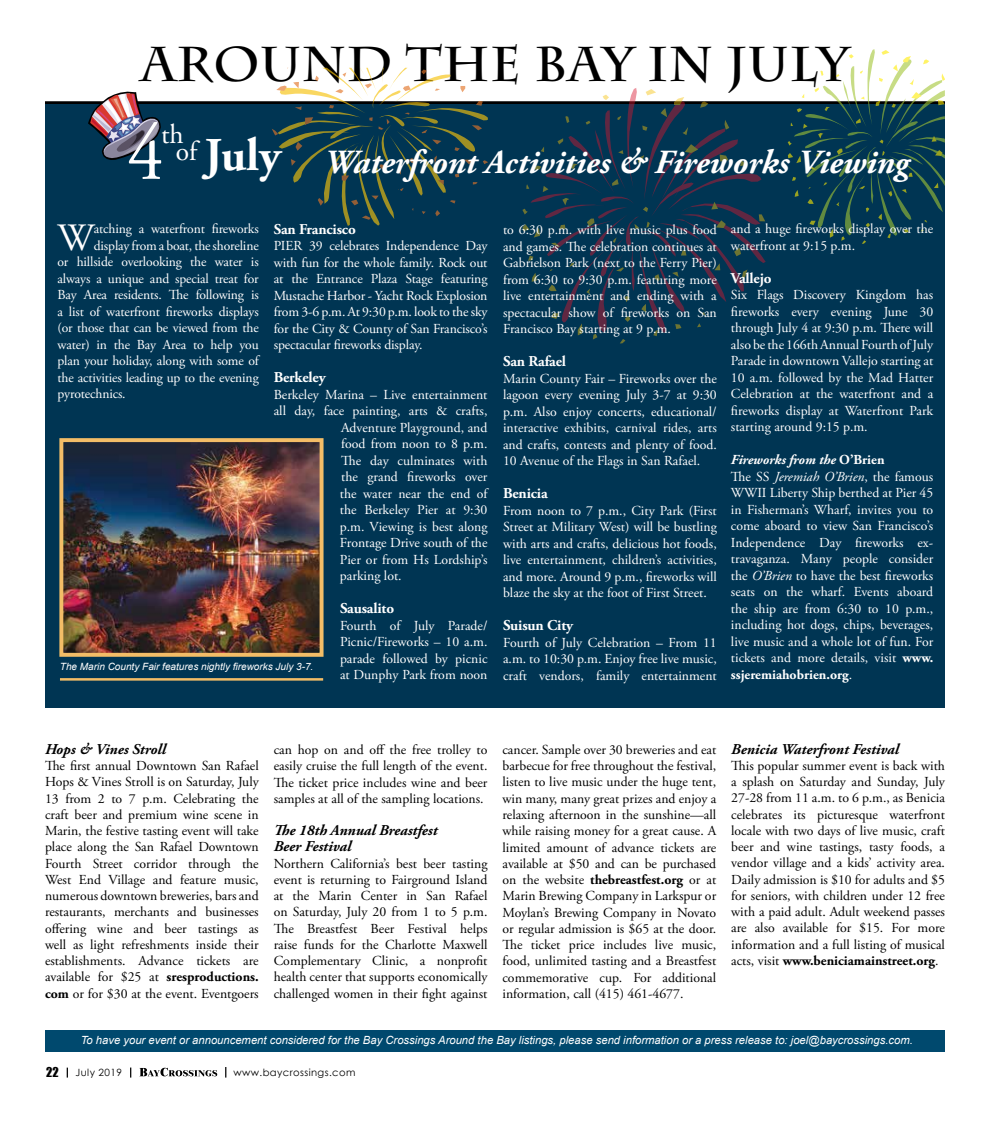
<style>
.page{position:relative;width:990px;height:1125px;background:#fff}
.page>*{position:absolute;margin:0;border:0;box-sizing:border-box;transform-origin:0 0}
.t1{font:80.5px "Adobe Garamond Pro";color:#fff;scale:.9 1}
.t2{font:700 48.75px "Charlemagne Std";letter-spacing:.01em;color:#000}
.t3{font:700 46.88px "Adobe Garamond Pro";color:#fff}
.t4{font:38.62px "Adobe Garamond Pro";color:#fff}
.t5{font:italic 700 33.75px "Adobe Garamond Pro";color:#fff}
.t6{font:27.5px "Adobe Garamond Pro";color:#fff}
.t7{font:italic 700 15px/16.2px "Adobe Garamond Pro";color:#000}
.t8{font:700 15px "Adobe Garamond Pro";letter-spacing:-.01em;color:#fff}
.t9{font:13.75px/16.5px "Adobe Garamond Pro";color:#fff;text-align:justify}
.t10{font:13.75px/16.2px "Adobe Garamond Pro";color:#000;text-align:justify}
.t11{font:12.5px "Impact";color:#000}
.t12{font:italic 11.25px "Arial";color:#fff}
.t13{font:italic 10px "Arial";color:#fff}
.t14{font:10px "Century Gothic";letter-spacing:.04em;color:#000}
.s1{font-weight:700;font-style:italic}
.s2{font-weight:700}
.s3{font-style:italic}
</style>
<div class="page">
<svg style="left:139px;top:1068px;width:78px;height:8px"></svg>
<svg style="left:45px;top:101px;width:743px;height:3px"></svg>
<div style="left:45px;top:1031px;width:900px;height:21px;background:#00496e"></div>
<div style="left:45px;top:104px;width:900px;height:603px;background:#003553"></div>
<svg style="left:272px;top:68px;width:216px;height:158px"></svg>
<svg style="left:522px;top:88px;width:244px;height:255px"></svg>
<svg style="left:788px;top:49px;width:157px;height:195px"></svg>
<svg style="left:88px;top:92px;width:73px;height:68px"></svg>
<img style="left:64px;top:443px;width:255px;height:209px">
<div style="left:59px;top:438px;width:265px;height:219px;border:4px solid #f3bd67"></div>
<hr style="left:60px;top:678px;width:263px;height:3px;background:#f3bd67">
<h2 class="t2" style="left:141px;top:35px;width:709px">AROUND THE BAY IN JULY</h2>
<h1 class="t1" style="left:127px;top:105px;width:42px">4</h1>
<h3 class="t6" style="left:161px;top:118px;width:24px">th</h3>
<h3 class="t3" style="left:176px;top:128px;width:107px"><sup>of</sup> July</h3>
<h3 class="t5" style="left:324px;top:143px;width:587px">Waterfront Activities &amp; Fireworks Viewing</h3>
<h3 class="t4" style="left:58px;top:214px;width:38px">W</h3>
<p class="t9" style="left:94px;top:221px;width:166px">atching a waterfront fireworks</p>
<p class="t8" style="left:274px;top:220px;width:84px">San Francisco</p>
<p class="t9" style="left:274px;top:238px;width:215px">PIER 39 celebrates Independence Day with fun for the whole family. Rock out at the Entrance Plaza Stage featuring Mustache Harbor - Yacht Rock Explosion from 3-6 p.m. At 9:30 p.m. look to the sky for the City &amp; County of San Francisco’s spectacular fireworks display.</p>
<p class="t8" style="left:274px;top:369px;width:53px">Berkeley</p>
<p class="t9" style="left:274px;top:387px;width:215px">Berkeley Marina – Live entertainment</p>
<p class="t9" style="left:274px;top:403px;width:215px">all day, face painting, arts &amp; crafts,</p>
<p class="t9" style="left:341px;top:420px;width:148px">Adventure Playground, and</p>
<p class="t9" style="left:341px;top:436px;width:148px">food from noon to 8 p.m.</p>
<p class="t9" style="left:341px;top:453px;width:148px">The day culminates with</p>
<p class="t9" style="left:341px;top:469px;width:148px">the grand fireworks over</p>
<p class="t9" style="left:340px;top:486px;width:149px">the water near the end of</p>
<p class="t9" style="left:340px;top:502px;width:149px">the Berkeley Pier at 9:30</p>
<p class="t9" style="left:340px;top:519px;width:149px">p.m. Viewing is best along</p>
<p class="t9" style="left:340px;top:535px;width:149px">Frontage Drive south of the</p>
<p class="t9" style="left:340px;top:552px;width:149px">Pier or from Hs Lordship’s</p>
<p class="t9" style="left:340px;top:568px;width:63px">parking lot.</p>
<p class="t8" style="left:340px;top:600px;width:56px">Sausalito</p>
<p class="t9" style="left:340px;top:618px;width:149px">Fourth of July Parade/ Picnic/Fireworks – 10 a.m. parade followed by picnic at Dunphy Park from noon</p>
<p class="t9" style="left:94px;top:237px;width:166px">display from a boat, the shoreline</p>
<p class="t9" style="left:58px;top:254px;width:203px">or hillside overlooking the water is</p>
<p class="t9" style="left:58px;top:270px;width:203px">always a unique and special treat for</p>
<p class="t9" style="left:58px;top:287px;width:203px">Bay Area residents. The following is</p>
<p class="t9" style="left:58px;top:303px;width:203px">a list of waterfront fireworks displays</p>
<p class="t9" style="left:58px;top:320px;width:203px">(or those that can be viewed from the</p>
<p class="t9" style="left:58px;top:336px;width:203px">water) in the Bay Area to help you</p>
<p class="t9" style="left:58px;top:353px;width:203px">plan your holiday, along with some of</p>
<p class="t9" style="left:58px;top:369px;width:203px">the activities leading up to the evening</p>
<p class="t9" style="left:58px;top:386px;width:70px">pyrotechnics.</p>
<p class="t13" style="left:60px;top:660px;width:255px">The Marin County Fair features nightly fireworks July 3-7.</p>
<p class="t9" style="left:503px;top:222px;width:215px">to 6:30 p.m. with live music plus food and games. The celebration continues at Gabrielson Park (next to the Ferry Pier) from 6:30 to 9:30 p.m. featuring more live entertainment and ending with a spectacular show of fireworks on San Francisco Bay starting at 9 p.m.</p>
<p class="t8" style="left:503px;top:353px;width:65px">San Rafael</p>
<p class="t9" style="left:503px;top:371px;width:215px">Marin County Fair – Fireworks over the lagoon every evening July 3-7 at 9:30 p.m. Also enjoy concerts, educational/ interactive exhibits, carnival rides, arts and crafts, contests and plenty of food.<br>10 Avenue of the Flags in San Rafael.</p>
<p class="t8" style="left:503px;top:485px;width:46px">Benicia</p>
<p class="t9" style="left:503px;top:503px;width:215px">From noon to 7 p.m., City Park (First Street at Military West) will be bustling with arts and crafts, delicious hot foods, live entertainment, children’s activities, and more. Around 9 p.m., fireworks will blaze the sky at the foot of First Street.</p>
<p class="t8" style="left:503px;top:617px;width:71px">Suisun City</p>
<p class="t9" style="left:503px;top:635px;width:215px">Fourth of July Celebration – From 11 a.m. to 10:30 p.m. Enjoy free live music, craft vendors, family entertainment</p>
<p class="t9" style="left:731px;top:221px;width:204px">and a huge fireworks display over the waterfront at 9:15 p.m.</p>
<p class="t8" style="left:731px;top:269px;width:42px">Vallejo</p>
<p class="t9" style="left:731px;top:287px;width:204px">Six Flags Discovery Kingdom has fireworks every evening June 30 through July 4 at 9:30 p.m. There will also be the 166th Annual Fourth of July Parade in downtown Vallejo starting at 10 a.m. followed by the Mad Hatter Celebration at the waterfront and a fireworks display at Waterfront Park starting around 9:15 p.m.</p>
<p class="t9" style="left:731px;top:452px;width:204px;text-align:left"><span class="s1">Fireworks from the</span> <span class="s2">O’Brien<br></span>The SS <span class="s3">Jeremiah O’Brien</span>, the famous WWII Liberty Ship berthed at Pier 45 in Fisherman’s Wharf, invites you to come aboard to view San Francisco’s Independence Day fireworks ex&shy;travaganza. Many people consider the <span class="s3">O’Brien</span> to have the best fireworks seats on the wharf. Events aboard the ship are from 6:30 to 10 p.m., including hot dogs, chips, beverages, live music and a whole lot of fun. For tickets and more details, visit <span class="s2">www. ssjeremiahobrien.org</span>.</p>
<p class="t7" style="left:45px;top:741px;width:122px">Hops &amp; Vines Stroll</p>
<p class="t10" style="left:45px;top:758px;width:215px">The first annual Downtown San Rafael Hops &amp; Vines Stroll is on Saturday, July 13 from 2 to 7 p.m. Celebrating the craft beer and premium wine scene in Marin, the festive tasting event will take place along the San Rafael Downtown Fourth Street corridor through the West End Village and feature music, numerous downtown breweries, bars and restaurants, merchants and businesses offering wine and beer tastings as well as light refreshments inside their establishments. Advance tickets are available for $25 at <span class="s2">sresproductions. com</span> or for $30 at the event. Eventgoers</p>
<p class="t10" style="left:274px;top:742px;width:215px">can hop on and off the free trolley to easily cruise the full length of the event.<br>The ticket price includes wine and beer samples at all of the sampling locations.</p>
<p class="t7" style="left:274px;top:823px;width:165px">The 18th Annual Breastfest<br>Beer Festival</p>
<p class="t10" style="left:274px;top:856px;width:215px">Northern California’s best beer tasting event is returning to Fairground Island at the Marin Center in San Rafael on Saturday, July 20 from 1 to 5 p.m.<br>The Breastfest Beer Festival helps raise funds for the Charlotte Maxwell Complementary Clinic, a nonprofit health center that supports economically challenged women in their fight against</p>
<p class="t10" style="left:502px;top:742px;width:215px">cancer. Sample over 30 breweries and eat barbecue for free throughout the festival, listen to live music under the huge tent, win many, many great prizes and enjoy a relaxing afternoon in the sunshine—all while raising money for a great cause. A limited amount of advance tickets are available at $50 and can be purchased on the website <span class="s2">thebreastfest.org</span> or at Marin Brewing Company in Larkspur or Moylan’s Brewing Company in Novato or regular admission is $65 at the door.<br>The ticket price includes live music, food, unlimited tasting and a Breastfest commemorative cup. For additional information, call (415) 461-4677.</p>
<p class="t7" style="left:731px;top:741px;width:169px">Benicia Waterfront Festival</p>
<p class="t10" style="left:731px;top:758px;width:215px">This popular summer event is back with a splash on Saturday and Sunday, July 27-28 from 11 a.m. to 6 p.m., as Benicia celebrates its picturesque waterfront locale with two days of live music, craft beer and wine tastings, tasty foods, a vendor village and a kids’ activity area.<br>Daily admission is $10 for adults and $5 for seniors, with children under 12 free with a paid adult. Adult weekend passes are also available for $15. For more information and a full listing of musical acts, visit <span class="s2">www.beniciamainstreet.org</span>.</p>
<p class="t12" style="left:81px;top:1033px;width:834px">To have your event or announcement considered for the Bay Crossings Around the Bay listings, please send information or a press release to: joel@baycrossings.com.</p>
<p class="t11" style="left:46px;top:1063px;width:14px">22</p>
<p class="t14" style="left:76px;top:1066px;width:48px">July 2019</p>
<p class="t14" style="left:233px;top:1066px;width:123px">www.baycrossings.com</p>
</div>
